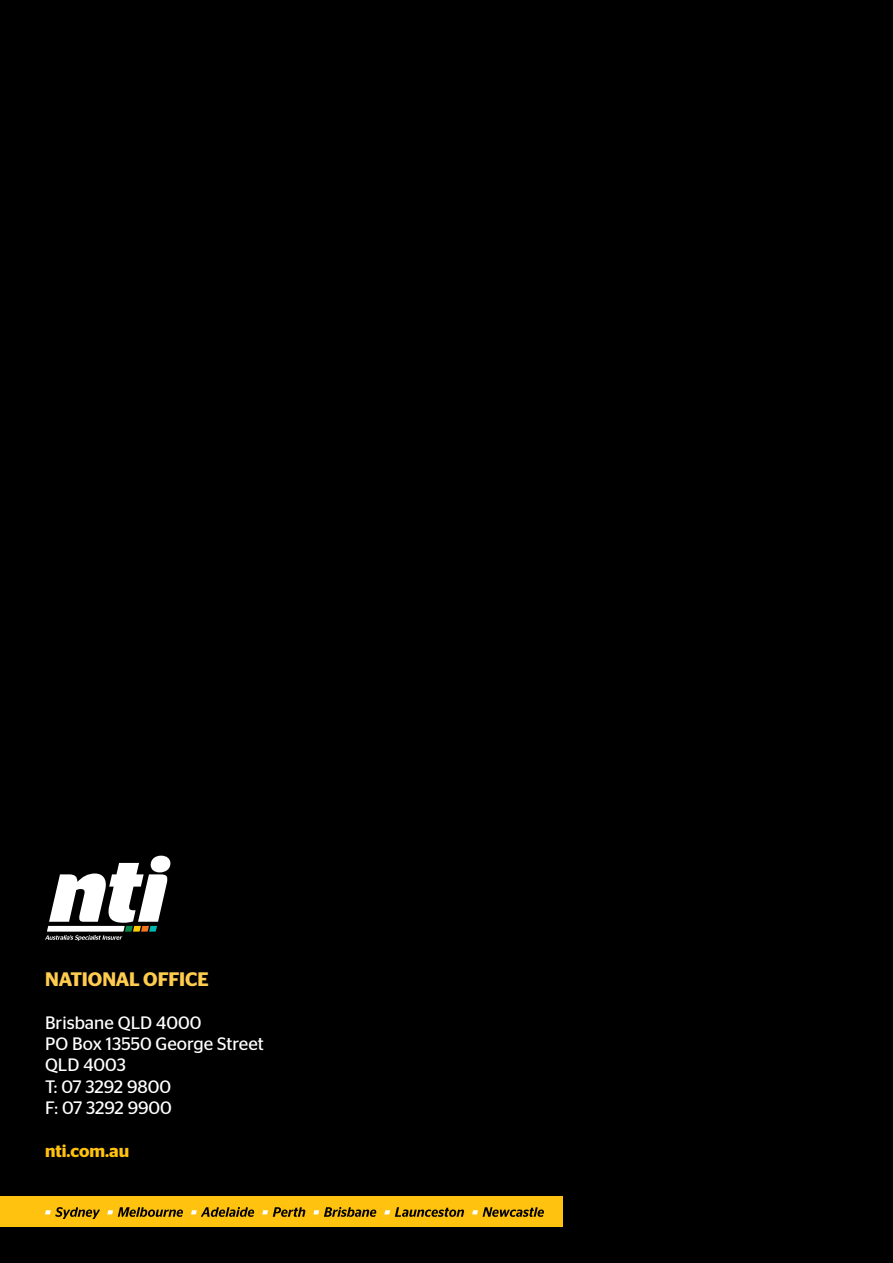
<style>
.page{position:relative;width:893px;height:1263px;background:#000}
.page>*{position:absolute;margin:0;border:0;box-sizing:border-box;transform-origin:0 0}
.t1{font:600 19.5px "Stag Sans";letter-spacing:-.015em;color:#ffcc4e}
.t2{font:18px/21.5px "Stag Sans";color:#fff}
.t3{font:600 17.25px "Stag Sans";color:#ffc20e}
</style>
<div class="page">
<svg style="left:45px;top:856px;width:125px;height:85px"></svg>
<div style="left:0;top:1196px;width:562px;height:31px;background:#ffc20e"></div>
<svg style="left:45px;top:1207px;width:55px;height:12px"></svg>
<svg style="left:107px;top:1207px;width:76px;height:10px"></svg>
<svg style="left:191px;top:1207px;width:63px;height:10px"></svg>
<svg style="left:262px;top:1207px;width:44px;height:10px"></svg>
<svg style="left:313px;top:1207px;width:63px;height:10px"></svg>
<svg style="left:384px;top:1207px;width:80px;height:10px"></svg>
<svg style="left:472px;top:1207px;width:72px;height:10px"></svg>
<p class="t1" style="left:45px;top:967px;width:165px">NATIONAL OFFICE</p>
<p class="t2" style="left:45px;top:1011px;width:220px">Brisbane QLD 4000<br>PO Box 13550 George Street<br>QLD 4003<br>T: 07 3292 9800<br>F: 07 3292 9900</p>
<p class="t3" style="left:45px;top:1141px;width:86px">nti.com.au</p>
</div>
